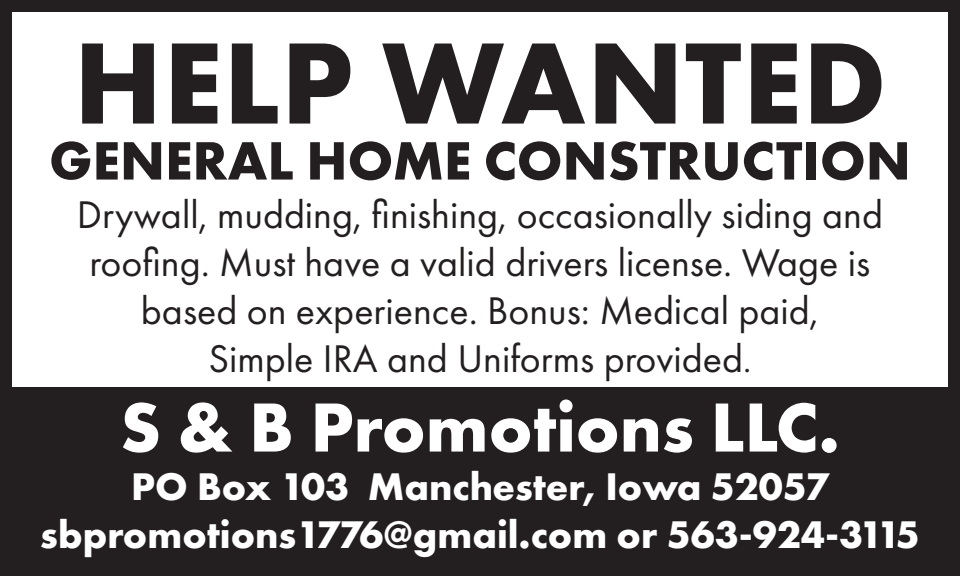
<style>
.page{position:relative;width:960px;height:576px;background:#fff}
.page>*{position:absolute;margin:0;border:0;box-sizing:border-box;transform-origin:0 0}
.t1{font:700 120px "Futura PT";letter-spacing:.01em;color:#231f20}
.t2{font:700 72px "Futura PT";color:#fff}
.t3{font:700 56px "Futura PT";color:#231f20}
.t4{font:40px/48px "Futura PT";color:#231f20;text-align:center}
.t5{font:700 40px/48px "Futura PT";color:#fff;text-align:center}
.s1{font-size:36px}
</style>
<div class="page">
<div style="left:0;top:387px;width:959px;height:189px;background:#231f20"></div>
<div style="left:0;top:0;width:959px;height:576px;border:12px solid #231f20"></div>
<h1 class="t1" style="left:74px;top:6px;width:813px">HELP WANTED</h1>
<h3 class="t3" style="left:49px;top:125px;width:862px">GENERAL HOME CONSTRUCTION</h3>
<p class="t4" style="left:77px;top:190px;width:807px">Drywall, mudding, finishing, occasionally siding and roofing. Must have a valid drivers license. Wage is based on experience. Bonus: Medical paid,<br>Simple IRA and Uniforms provided<span class="s1">.</span></p>
<h2 class="t2" style="left:120px;top:381px;width:721px">S &amp; B Promotions LLC.</h2>
<p class="t5" style="left:40px;top:461px;width:880px">PO Box 103 Manchester, Iowa 52057 sbpromotions1776@gmail.com or 563-924-3115</p>
</div>
